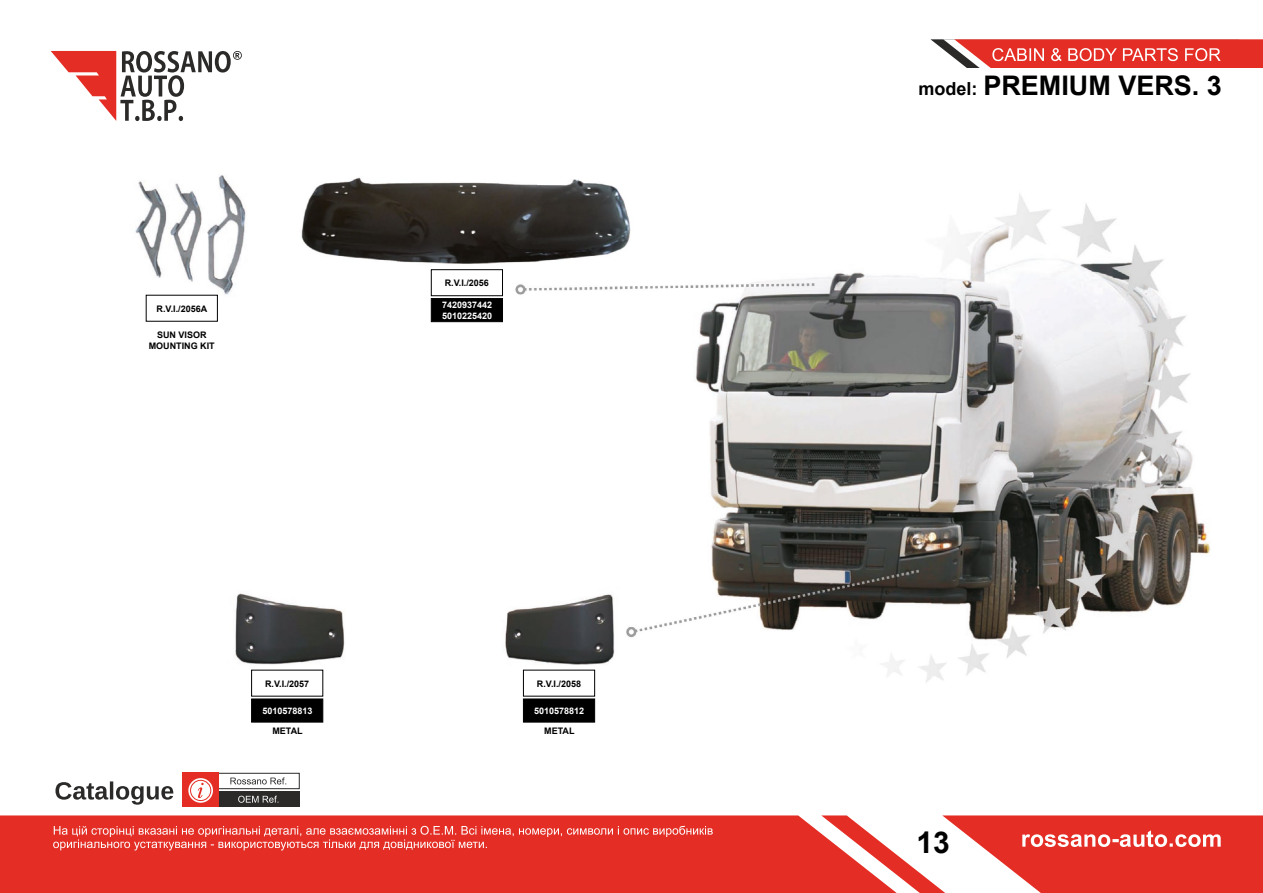
<style>
.page{position:relative;width:1263px;height:893px;background:#fff}
.page>*{position:absolute;margin:0;border:0;box-sizing:border-box;transform-origin:0 0}
.t1{font:700 30px "Arial";color:#000}
.t2{font:700 27px "Arial";color:#000}
.t3{font:700 9px/10.8px "Arial";color:#000;text-align:center}
.t4{font:700 9px/10.8px "Arial";color:#fff}
.s1{font-size:18px}
</style>
<div class="page">
<svg style="left:0;top:815px;width:1263px;height:78px;background:#e7463e"></svg>
<svg style="left:51px;top:51px;width:191px;height:70px"></svg>
<svg style="left:55px;top:781px;width:118px;height:24px"></svg>
<svg style="left:930px;top:39px;width:333px;height:29px;background:#e1544d"></svg>
<svg style="left:1022px;top:830px;width:199px;height:17px"></svg>
<svg style="left:53px;top:826px;width:660px;height:24px;background:#e84e46"></svg>
<svg style="left:230px;top:777px;width:56px;height:7px"></svg>
<div style="left:217px;top:773px;width:83px;height:16px;border:1px solid #2b2a29"></div>
<div style="left:217px;top:791px;width:83px;height:16px;background:#2b2a29"></div>
<svg style="left:238px;top:796px;width:40px;height:7px"></svg>
<div style="left:182px;top:773px;width:36px;height:34px;background:#e42d24"></div>
<svg style="left:188px;top:778px;width:25px;height:25px"></svg>
<div style="left:191px;top:780px;width:20px;height:20px;background:#fefefe;border-radius:50%"></div>
<div style="left:190px;top:780px;width:21px;height:21px;border:1px solid #e42d24;border-radius:50%"></div>
<svg style="left:198px;top:783px;width:6px;height:15px"></svg>
<img style="left:135px;top:175px;width:1075px;height:541px">
<div style="left:146px;top:295px;width:72px;height:27px;background:#fff"></div>
<div style="left:523px;top:699px;width:72px;height:23px;background:#000"></div>
<div style="left:523px;top:670px;width:72px;height:26px;background:#fff"></div>
<div style="left:251px;top:699px;width:72px;height:23px;background:#000;border:1px solid #000"></div>
<div style="left:251px;top:670px;width:72px;height:26px;background:#fff"></div>
<div style="left:431px;top:298px;width:72px;height:24px;background:#000;border:1px solid #000"></div>
<div style="left:431px;top:269px;width:72px;height:27px;background:#fff;border:1px solid #000"></div>
<p class="t3" style="left:157px;top:303px;width:52px">R.V.I./2056A</p>
<p class="t3" style="left:149px;top:330px;width:67px">SUN VISOR<br>MOUNTING KIT</p>
<p class="t3" style="left:445px;top:278px;width:46px">R.V.I./2056</p>
<p class="t4" style="left:442px;top:300px;width:52px">7420937442<br>5010225420</p>
<p class="t3" style="left:265px;top:678px;width:46px">R.V.I./2057</p>
<p class="t4" style="left:262px;top:706px;width:52px">5010578813</p>
<p class="t3" style="left:537px;top:678px;width:46px">R.V.I./2058</p>
<p class="t4" style="left:534px;top:706px;width:52px">5010578812</p>
<p class="t3" style="left:272px;top:725px;width:32px">METAL</p>
<p class="t3" style="left:544px;top:725px;width:32px">METAL</p>
<h2 class="t2" style="left:918px;top:67px;width:305px"><span class="s1">model:</span> PREMIUM VERS. 3</h2>
<h1 class="t1" style="left:916px;top:823px;width:35px">13</h1>
</div>
